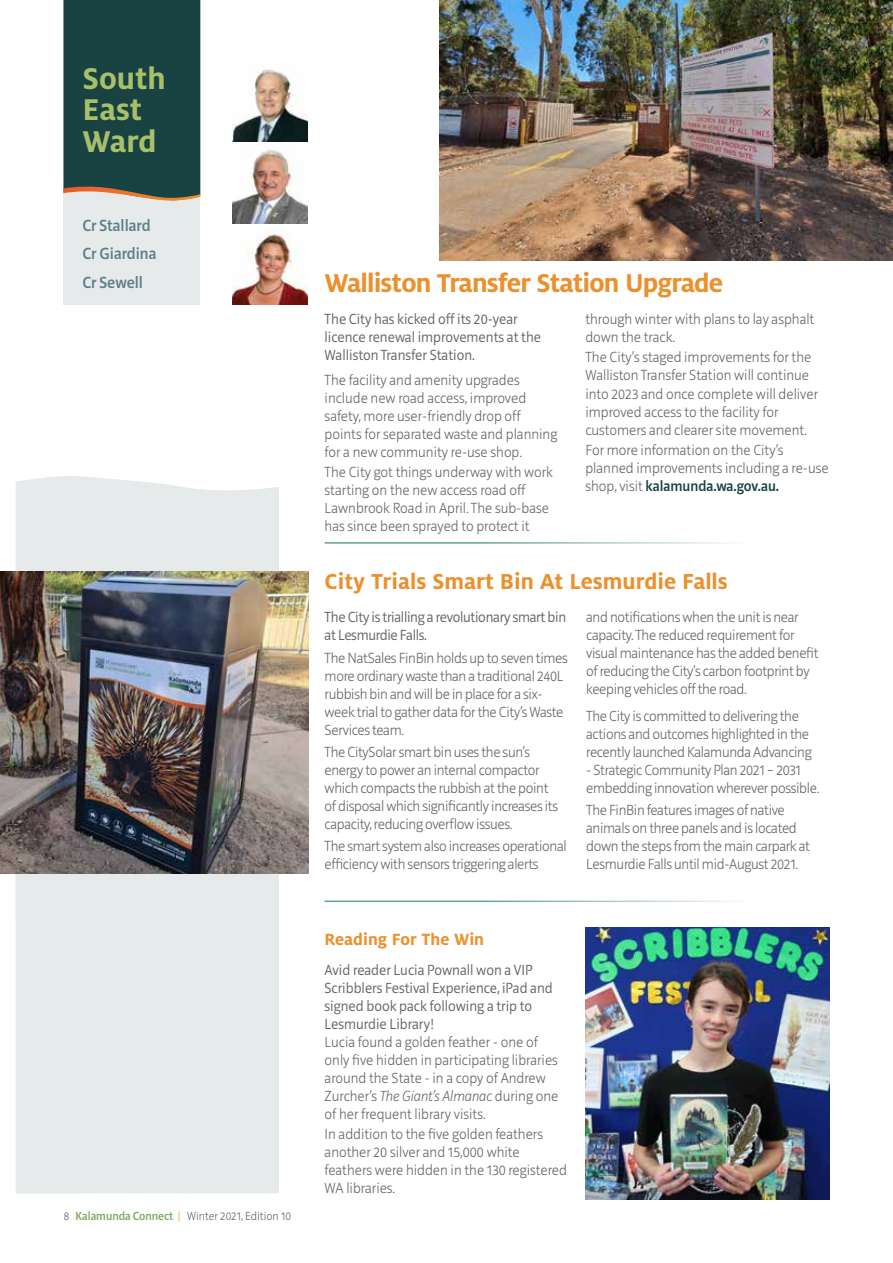
<style>
.page{position:relative;width:893px;height:1263px;background:#fff}
.page>*{position:absolute;margin:0;border:0;box-sizing:border-box;transform-origin:0 0}
.t1{font:700 33.3px/31.7px "Milo OT";color:#a8c069}
.t2{font:700 28.5px "Milo OT";letter-spacing:-.03em;color:#eb902c}
.t3{font:700 24px "Milo OT";color:#eb902c}
.t4{font:700 18px "Milo OT";color:#eb902c}
.t5{font:500 16.5px/28.8px "Riga";color:#5d8088}
.t6{font:200 15px/18px "Riga";letter-spacing:-.02em;color:#636466}
.t7{font:200 15px/18px "Riga";color:#636466}
.t8{font:300 15px/18px "Riga";color:#636466}
.t9{font:300 15px/18px "Riga";letter-spacing:-.02em;color:#636466}
.t10{font:200 12px "Riga";color:#636466}
.s1{font-weight:500;color:#7ea861}
.s2{color:#eb902c}
.s3{font-weight:500;color:#194243}
.s4{font-style:italic}
</style>
<div class="page">
<hr style="left:325px;top:542px;width:486px;height:2px;background:#63a288">
<hr style="left:325px;top:900px;width:486px;height:2px;background:#63a288">
<div style="left:63px;top:0;width:137px;height:305px;background:#e7eaeb"></div>
<div style="left:63px;top:0;width:137px;height:201px;background:#194243"></div>
<img style="left:232px;top:69px;width:76px;height:72px">
<img style="left:232px;top:149px;width:76px;height:74px">
<img style="left:232px;top:229px;width:76px;height:76px">
<img style="left:585px;top:927px;width:244px;height:272px">
<svg style="left:16px;top:476px;width:263px;height:96px;background:#e7eaeb"></svg>
<div style="left:16px;top:874px;width:263px;height:319px;background:#e7eaeb"></div>
<img style="left:0;top:572px;width:308px;height:302px">
<img style="left:440px;top:0;width:453px;height:260px">
<h1 class="t1" style="left:82px;top:62px;width:85px">South<br>East<br>Ward</h1>
<p class="t5" style="left:82px;top:211px;width:75px">Cr Stallard<br>Cr Giardina<br>Cr Sewell</p>
<p class="t10" style="left:64px;top:1210px;width:229px">8 <span class="s1">Kalamunda Connect</span> <span class="s2">|</span> Winter 2021, Edition 10</p>
<h2 class="t2" style="left:325px;top:267px;width:400px">Walliston Transfer Station Upgrade</h2>
<p class="t8" style="left:325px;top:311px;width:218px">The City has kicked off its 20-year licence renewal improvements at the<br>Walliston Transfer Station.</p>
<p class="t7" style="left:325px;top:371px;width:234px">The facility and amenity upgrades include new road access, improved safety, more user-friendly drop off points for separated waste and planning for a new community re-use shop.</p>
<p class="t7" style="left:325px;top:463px;width:230px">The City got things underway with work starting on the new access road off Lawnbrook Road in April. The sub-base has since been sprayed to protect it</p>
<p class="t7" style="left:585px;top:311px;width:230px">through winter with plans to lay asphalt down the track.</p>
<p class="t7" style="left:585px;top:349px;width:234px">The City’s staged improvements for the Walliston Transfer Station will continue into 2023 and once complete will deliver improved access to the facility for customers and clearer site movement.</p>
<p class="t7" style="left:585px;top:441px;width:245px">For more information on the City’s planned improvements including a re-use shop, visit <span class="s3">kalamunda.wa.gov.au.</span></p>
<h3 class="t3" style="left:325px;top:568px;width:405px">City Trials Smart Bin At Lesmurdie Falls</h3>
<p class="t9" style="left:325px;top:609px;width:243px">The City is trialling a revolutionary smart bin at Lesmurdie Falls.</p>
<p class="t6" style="left:325px;top:649px;width:245px">The NatSales FinBin holds up to seven times more ordinary waste than a traditional 240L rubbish bin and will be in place for a six&shy;week trial to gather data for the City’s Waste Services team.</p>
<p class="t6" style="left:325px;top:743px;width:235px">The CitySolar smart bin uses the sun’s energy to power an internal compactor which compacts the rubbish at the point of disposal which significantly increases its capacity, reducing overflow issues.</p>
<p class="t6" style="left:325px;top:838px;width:244px">The smart system also increases operational efficiency with sensors triggering alerts</p>
<p class="t6" style="left:586px;top:609px;width:234px">and notifications when the unit is near capacity. The reduced requirement for visual maintenance has the added benefit of reducing the City’s carbon footprint by keeping vehicles off the road.</p>
<p class="t6" style="left:586px;top:707px;width:227px">The City is committed to delivering the actions and outcomes highlighted in the recently launched Kalamunda Advancing</p>
<p class="t6" style="left:586px;top:761px;width:235px">- Strategic Community Plan 2021 – 2031 embedding innovation wherever possible.</p>
<p class="t6" style="left:586px;top:802px;width:225px">The FinBin features images of native animals on three panels and is located down the steps from the main carpark at Lesmurdie Falls until mid-August 2021.</p>
<p class="t4" style="left:325px;top:929px;width:161px">Reading For The Win</p>
<p class="t8" style="left:325px;top:961px;width:230px">Avid reader Lucia Pownall won a VIP Scribblers Festival Experience, iPad and signed book pack following a trip to Lesmurdie Library!</p>
<p class="t7" style="left:325px;top:1033px;width:235px">Lucia found a golden feather - one of only five hidden in participating libraries around the State - in a copy of Andrew Zurcher’s <span class="s4">The Giant’s Almanac</span> during one of her frequent library visits.</p>
<p class="t7" style="left:325px;top:1126px;width:244px">In addition to the five golden feathers another 20 silver and 15,000 white feathers were hidden in the 130 registered<br>WA libraries.</p>
</div>
